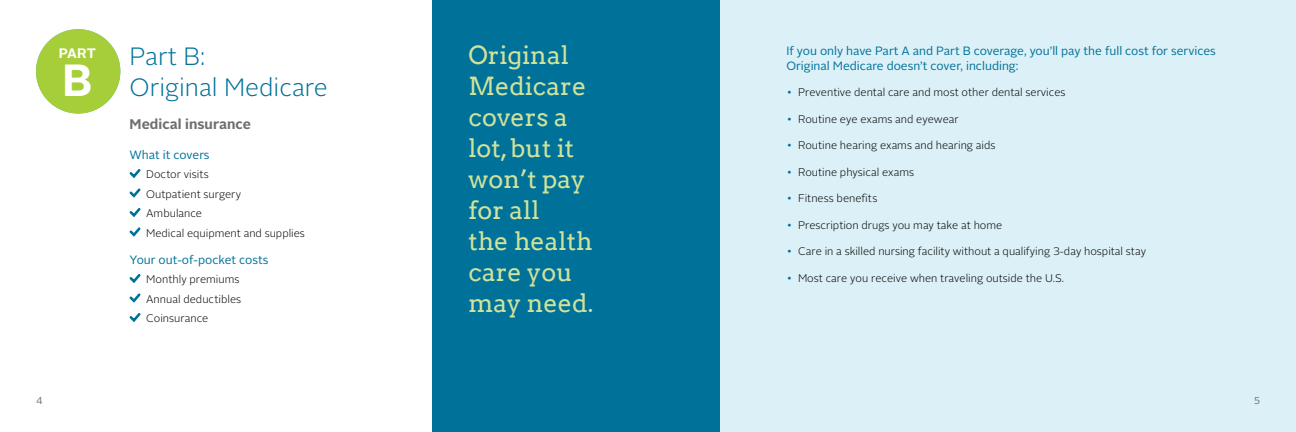
<style>
.page{position:relative;width:1296px;height:432px;background:#fff}
.page>*{position:absolute;margin:0;border:0;box-sizing:border-box;transform-origin:0 0}
.t1{font:700 45px "Alright Sans";color:#fff}
.Secton_title{font:25px/31px "Arvo";color:#d1e39b}
.A_subhead{font:300 25px/31px "Alright Sans";color:#007299}
.B_subhead{font:700 14px "Alright Sans";letter-spacing:.005em;color:#6d6e71}
.t2{font:700 13.8px "Alright Sans";color:#fff}
.C_subhead{font:12px/15px "Alright Sans";color:#007299}
.Text{font:300 11px "Alright Sans";color:#000}
.t3{font:10px "Alright Sans";color:#6d6e71}
.s1{color:#007299}
</style>
<div class="page">
<div style="left:648px;top:0;width:648px;height:432px;background:#dcf0f7"></div>
<svg style="left:129px;top:169px;width:12px;height:10px"></svg>
<svg style="left:129px;top:188px;width:12px;height:10px"></svg>
<svg style="left:129px;top:208px;width:12px;height:10px"></svg>
<svg style="left:129px;top:227px;width:12px;height:10px"></svg>
<svg style="left:129px;top:274px;width:12px;height:10px"></svg>
<svg style="left:129px;top:293px;width:12px;height:10px"></svg>
<svg style="left:129px;top:313px;width:12px;height:10px"></svg>
<div style="left:36px;top:29px;width:84px;height:85px;background:#a6ce39;border-radius:50%"></div>
<div style="left:432px;top:0;width:216px;height:432px;background:#007299"></div>
<div style="left:648px;top:0;width:72px;height:432px;background:#007299"></div>
<p class="t2" style="left:59px;top:43px;width:38px">PART</p>
<p class="t1" style="left:61px;top:48px;width:34px">A</p>
<p class="t1" style="left:62px;top:48px;width:32px">B</p>
<p class="A_subhead" style="left:130px;top:41px;width:200px">Part B:<br>Original Medicare</p>
<p class="B_subhead" style="left:130px;top:114px;width:123px">Medical insurance</p>
<p class="C_subhead" style="left:130px;top:147px;width:82px">What it covers</p>
<p class="Text" style="left:146px;top:167px;width:64px">Doctor visits</p>
<p class="Text" style="left:146px;top:187px;width:97px">Outpatient surgery</p>
<p class="Text" style="left:146px;top:206px;width:57px">Ambulance</p>
<p class="Text" style="left:146px;top:226px;width:160px">Medical equipment and supplies</p>
<p class="C_subhead" style="left:130px;top:252px;width:141px">Your out-of-pocket costs</p>
<p class="Text" style="left:146px;top:272px;width:95px">Monthly premiums</p>
<p class="Text" style="left:146px;top:292px;width:97px">Annual deductibles</p>
<p class="Text" style="left:146px;top:311px;width:64px">Coinsurance</p>
<p class="Secton_title" style="left:468px;top:40px;width:126px">Original<br>Medicare covers a lot, but it won’t pay for all<br>the health care you may need.</p>
<p class="C_subhead" style="left:786px;top:43px;width:431px">If you only have Part A and Part B coverage, you’ll pay the full cost for services<br>Original Medicare doesn’t cover, including:</p>
<p class="Text" style="left:786px;top:85px;width:281px"><span class="s1">•</span> Preventive dental care and most other dental services</p>
<p class="Text" style="left:786px;top:112px;width:174px"><span class="s1">•</span> Routine eye exams and eyewear</p>
<p class="Text" style="left:786px;top:138px;width:211px"><span class="s1">•</span> Routine hearing exams and hearing aids</p>
<p class="Text" style="left:786px;top:165px;width:129px"><span class="s1">•</span> Routine physical exams</p>
<p class="Text" style="left:786px;top:191px;width:93px"><span class="s1">•</span> Fitness benefits</p>
<p class="Text" style="left:786px;top:218px;width:217px"><span class="s1">•</span> Prescription drugs you may take at home</p>
<p class="Text" style="left:786px;top:244px;width:361px"><span class="s1">•</span> Care in a skilled nursing facility without a qualifying 3-day hospital stay</p>
<p class="Text" style="left:786px;top:271px;width:279px"><span class="s1">•</span> Most care you receive when traveling outside the U.S.</p>
<p class="t3" style="left:36px;top:393px;width:8px">4</p>
<p class="t3" style="left:1254px;top:393px;width:7px">5</p>
</div>
